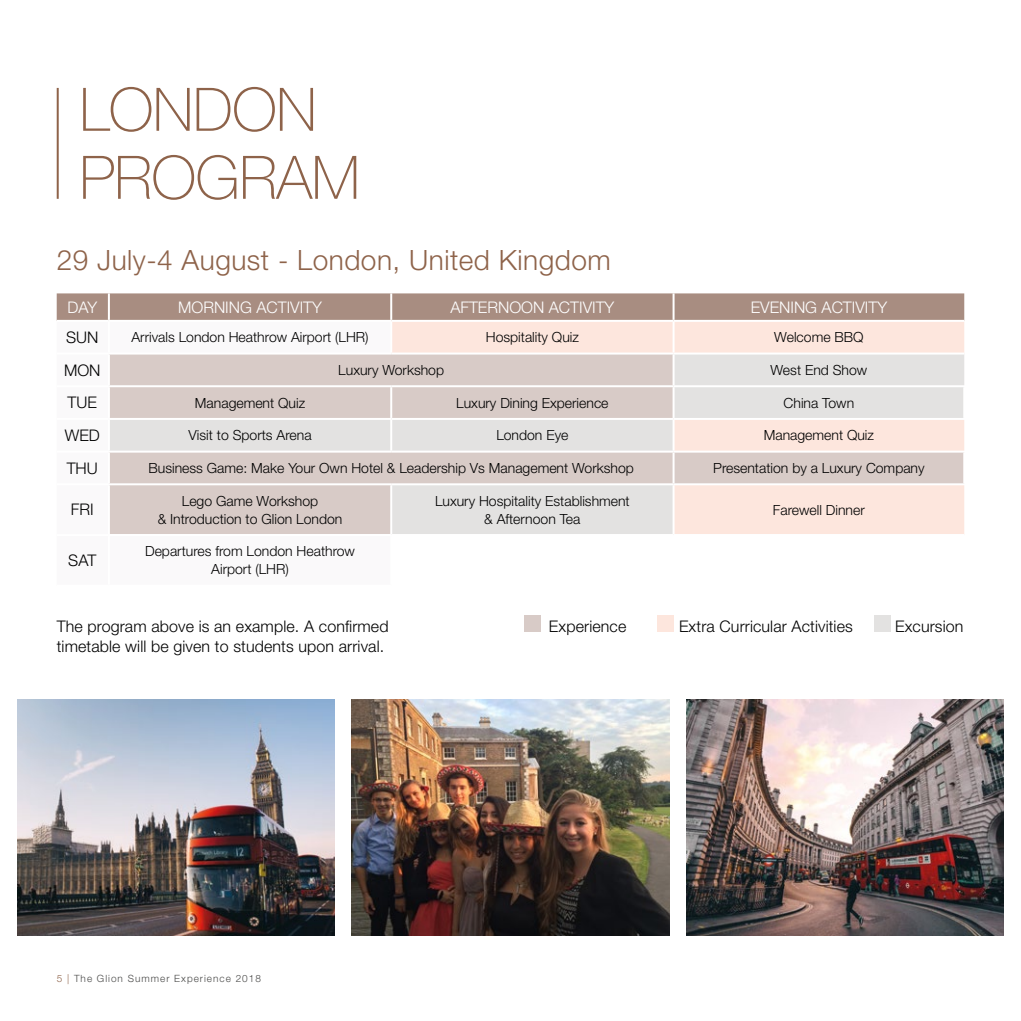
<style>
.page{position:relative;width:1021px;height:1021px;background:#fff}
.page>*{position:absolute;margin:0;border:0;box-sizing:border-box;transform-origin:0 0}
.t1{font:100 60px/68px "Helvetica Neue LT Pro";letter-spacing:-.01em;color:#8e634a}
.t2{font:300 28px "Helvetica Neue LT Pro";letter-spacing:.02em;color:#8e634a}
.t3{font:300 16px "Helvetica Neue LT Pro";letter-spacing:.01em;color:#000}
.t4{font:300 16px "Helvetica Neue LT Pro";color:#fff}
.t5{font:300 14px/18px "Helvetica Neue LT Pro";color:#000;text-align:center}
.t6{font:300 10px "Helvetica Neue LT Pro";letter-spacing:.1em;color:#4a4a49}
.s1{color:#8e634a}
</style>
<div class="page">
<img style="left:17px;top:700px;width:317px;height:235px">
<img style="left:686px;top:700px;width:317px;height:235px">
<img style="left:352px;top:700px;width:317px;height:235px">
<hr style="left:57px;top:88px;width:2px;height:111px;background:#8e634a">
<svg style="left:57px;top:293px;width:907px;height:27px;background:#a98f83"></svg>
<div style="left:392px;top:322px;width:572px;height:30px;background:#fde6dd"></div>
<div style="left:110px;top:354px;width:281px;height:180px;background:#d8cbc7"></div>
<svg style="left:391px;top:354px;width:573px;height:180px;background:#e4d9d5"></svg>
<svg style="left:110px;top:387px;width:854px;height:63px;background:#e3dbd7"></svg>
<hr style="left:108px;top:293px;width:2px;height:27px;background:#fff">
<hr style="left:390px;top:293px;width:2px;height:27px;background:#fff">
<hr style="left:672px;top:293px;width:2px;height:27px;background:#fff">
<hr style="left:672px;top:322px;width:2px;height:30px;background:#fff">
<hr style="left:672px;top:354px;width:2px;height:31px;background:#fff">
<hr style="left:109px;top:385px;width:282px;height:2px;background:#fff">
<hr style="left:109px;top:483px;width:282px;height:2px;background:#fff">
<hr style="left:391px;top:483px;width:282px;height:2px;background:#fff">
<hr style="left:390px;top:485px;width:2px;height:49px;background:#fff">
<hr style="left:672px;top:485px;width:2px;height:49px;background:#fff">
<hr style="left:390px;top:387px;width:2px;height:31px;background:#fff">
<hr style="left:391px;top:385px;width:282px;height:2px;background:#fff">
<hr style="left:672px;top:452px;width:2px;height:31px;background:#fff">
<hr style="left:963px;top:452px;width:2px;height:31px;background:#fff">
<hr style="left:673px;top:483px;width:292px;height:2px;background:#fff">
<hr style="left:673px;top:450px;width:292px;height:2px;background:#fff">
<hr style="left:391px;top:418px;width:282px;height:2px;background:#fff">
<hr style="left:672px;top:420px;width:2px;height:30px;background:#fff">
<hr style="left:391px;top:450px;width:282px;height:2px;background:#fff">
<hr style="left:673px;top:385px;width:292px;height:2px;background:#fff">
<hr style="left:672px;top:387px;width:2px;height:31px;background:#fff">
<hr style="left:963px;top:387px;width:2px;height:31px;background:#fff">
<hr style="left:673px;top:418px;width:292px;height:2px;background:#fff">
<hr style="left:109px;top:418px;width:282px;height:2px;background:#fff">
<hr style="left:390px;top:420px;width:2px;height:30px;background:#fff">
<hr style="left:109px;top:450px;width:282px;height:2px;background:#fff">
<div style="left:524px;top:615px;width:16px;height:16px;background:#d8cbc7"></div>
<div style="left:657px;top:615px;width:16px;height:16px;background:#fde6dd"></div>
<div style="left:874px;top:615px;width:16px;height:16px;background:#e3e2e1"></div>
<h1 class="t1" style="left:79px;top:75px;width:282px">LONDON<br>PROGRAM</h1>
<h2 class="t2" style="left:57px;top:243px;width:555px">29 July-4 August - London, United Kingdom</h2>
<p class="t4" style="left:67px;top:297px;width:31px">DAY</p>
<p class="t4" style="left:178px;top:297px;width:145px">MORNING ACTIVITY</p>
<p class="t4" style="left:450px;top:297px;width:165px">AFTERNOON ACTIVITY</p>
<p class="t4" style="left:750px;top:297px;width:138px">EVENING ACTIVITY</p>
<p class="t3" style="left:66px;top:327px;width:34px">SUN</p>
<p class="t5" style="left:131px;top:328px;width:239px">Arrivals London Heathrow Airport (LHR)</p>
<p class="t5" style="left:486px;top:328px;width:95px">Hospitality Quiz</p>
<p class="t5" style="left:774px;top:328px;width:91px">Welcome BBQ</p>
<p class="t3" style="left:64px;top:360px;width:38px">MON</p>
<p class="t5" style="left:338px;top:360px;width:107px">Luxury Workshop</p>
<p class="t5" style="left:770px;top:360px;width:98px">West End Show</p>
<p class="t3" style="left:68px;top:393px;width:31px">TUE</p>
<p class="t5" style="left:195px;top:393px;width:112px">Management Quiz</p>
<p class="t5" style="left:456px;top:393px;width:154px">Luxury Dining Experience</p>
<p class="t5" style="left:783px;top:393px;width:72px">China Town</p>
<p class="t3" style="left:65px;top:425px;width:36px">WED</p>
<p class="t5" style="left:188px;top:426px;width:125px">Visit to Sports Arena</p>
<p class="t5" style="left:496px;top:426px;width:74px">London Eye</p>
<p class="t5" style="left:763px;top:426px;width:112px">Management Quiz</p>
<p class="t3" style="left:67px;top:458px;width:33px">THU</p>
<p class="t5" style="left:148px;top:458px;width:487px">Business Game: Make Your Own Hotel &amp; Leadership Vs Management Workshop</p>
<p class="t5" style="left:713px;top:458px;width:213px">Presentation by a Luxury Company</p>
<p class="t3" style="left:71px;top:500px;width:24px">FRI</p>
<p class="t5" style="left:158px;top:491px;width:186px">Lego Game Workshop<br>&amp; Introduction to Glion London</p>
<p class="t5" style="left:435px;top:491px;width:196px">Luxury Hospitality Establishment &amp; Afternoon Tea</p>
<p class="t5" style="left:773px;top:500px;width:93px">Farewell Dinner</p>
<p class="t3" style="left:68px;top:550px;width:29px">SAT</p>
<p class="t5" style="left:145px;top:542px;width:211px">Departures from London Heathrow<br>Airport (LHR)</p>
<p class="t3" style="left:57px;top:616px;width:333px">The program above is an example. A confirmed</p>
<p class="t3" style="left:549px;top:616px;width:79px">Experience</p>
<p class="t3" style="left:679px;top:616px;width:175px">Extra Curricular Activities</p>
<p class="t3" style="left:895px;top:616px;width:70px">Excursion</p>
<p class="t3" style="left:57px;top:636px;width:329px">timetable will be given to students upon arrival.</p>
<p class="t6" style="left:57px;top:972px;width:206px"><span class="s1">5 |</span> The Glion Summer Experience 2018</p>
</div>
